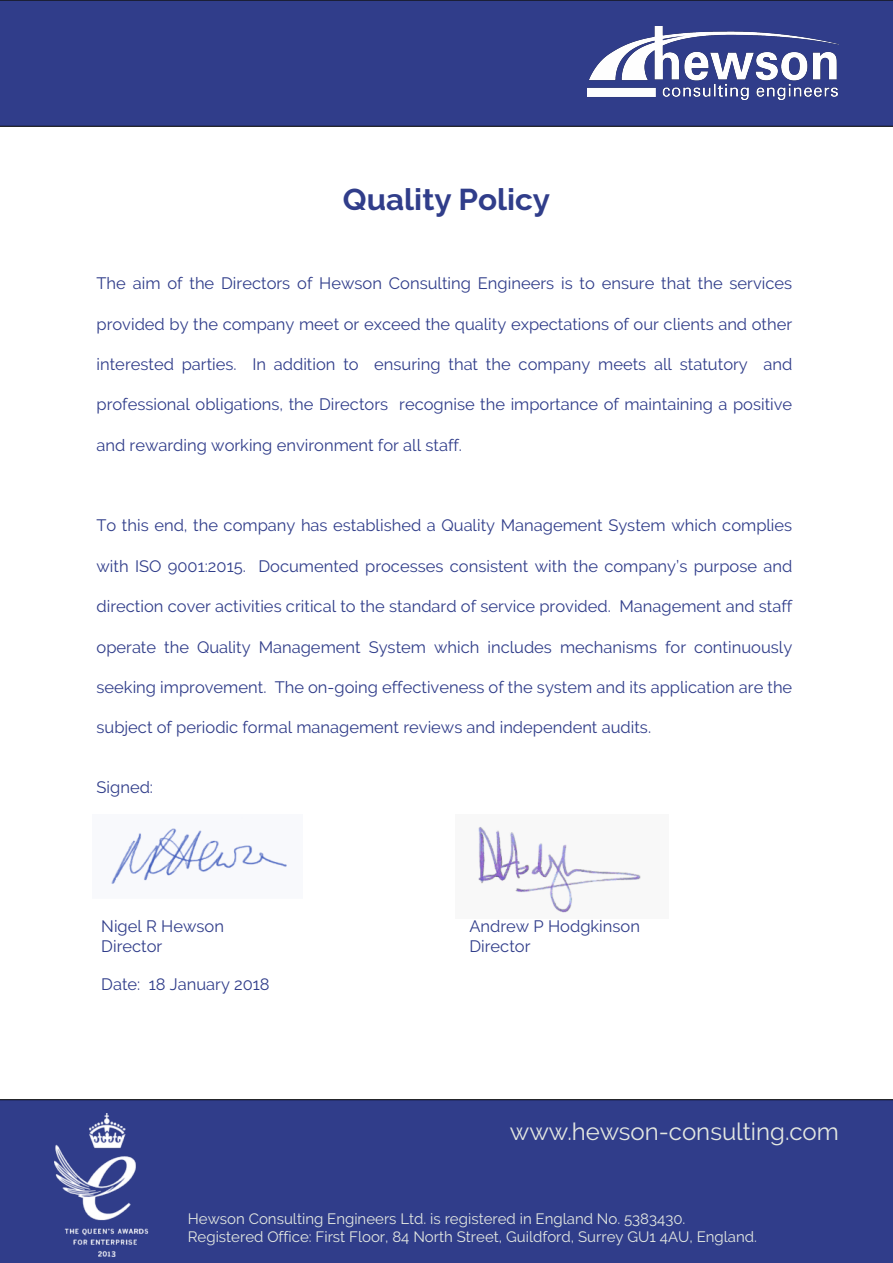
<style>
.page{position:relative;width:893px;height:1263px;background:#fff}
.page>*{position:absolute;margin:0;border:0;box-sizing:border-box;transform-origin:0 0}
.t1{font:700 30px "Raleway";color:#303d8a;scale:1.05 1}
.t2{font:24px "Raleway";color:#e3e7e1}
.t3{font:16.5px/19.4px "Raleway";color:#303d8a}
.t4{font:15px/17.7px "Raleway";color:#e3e7e1}
</style>
<div class="page">
<div style="left:0;top:0;width:893px;height:126px;background:#303d8a"></div>
<div style="left:0;top:1099px;width:893px;height:164px;background:#303d8a"></div>
<img style="left:111px;top:828px;width:176px;height:56px">
<img style="left:478px;top:826px;width:163px;height:87px">
<img style="left:588px;top:27px;width:251px;height:73px">
<img style="left:54px;top:1114px;width:95px;height:142px">
<h1 class="t1" style="left:343px;top:182px;width:199px">Quality Policy</h1>
<p class="t3" style="left:97px;top:274px;width:697px">The aim of the Directors of Hewson Consulting Engineers is to ensure that the services</p>
<p class="t3" style="left:97px;top:314px;width:697px">provided by the company meet or exceed the quality expectations of our clients and other</p>
<p class="t3" style="left:97px;top:354px;width:697px">interested parties. In addition to ensuring that the company meets all statutory and</p>
<p class="t3" style="left:97px;top:395px;width:697px">professional obligations, the Directors recognise the importance of maintaining a positive</p>
<p class="t3" style="left:97px;top:435px;width:367px">and rewarding working environment for all staff.</p>
<p class="t3" style="left:97px;top:516px;width:697px">To this end, the company has established a Quality Management System which complies</p>
<p class="t3" style="left:97px;top:556px;width:697px">with ISO 9001:2015. Documented processes consistent with the company’s purpose and</p>
<p class="t3" style="left:97px;top:597px;width:697px">direction cover activities critical to the standard of service provided. Management and staff</p>
<p class="t3" style="left:97px;top:637px;width:697px">operate the Quality Management System which includes mechanisms for continuously</p>
<p class="t3" style="left:97px;top:677px;width:697px">seeking improvement. The on-going effectiveness of the system and its application are the</p>
<p class="t3" style="left:97px;top:718px;width:556px">subject of periodic formal management reviews and independent audits.</p>
<p class="t3" style="left:97px;top:777px;width:58px">Signed:</p>
<p class="t3" style="left:101px;top:917px;width:124px">Nigel R Hewson<br>Director</p>
<p class="t3" style="left:101px;top:975px;width:170px">Date: 18 January 2018</p>
<p class="t3" style="left:469px;top:917px;width:172px">Andrew P Hodgkinson<br>Director</p>
<h2 class="t2" style="left:510px;top:1118px;width:330px">www.hewson-consulting.com</h2>
<p class="t4" style="left:188px;top:1210px;width:571px">Hewson Consulting Engineers Ltd. is registered in England No. 5383430.<br>Registered Office: First Floor, 84 North Street, Guildford, Surrey GU1 4AU, England.</p>
</div>
